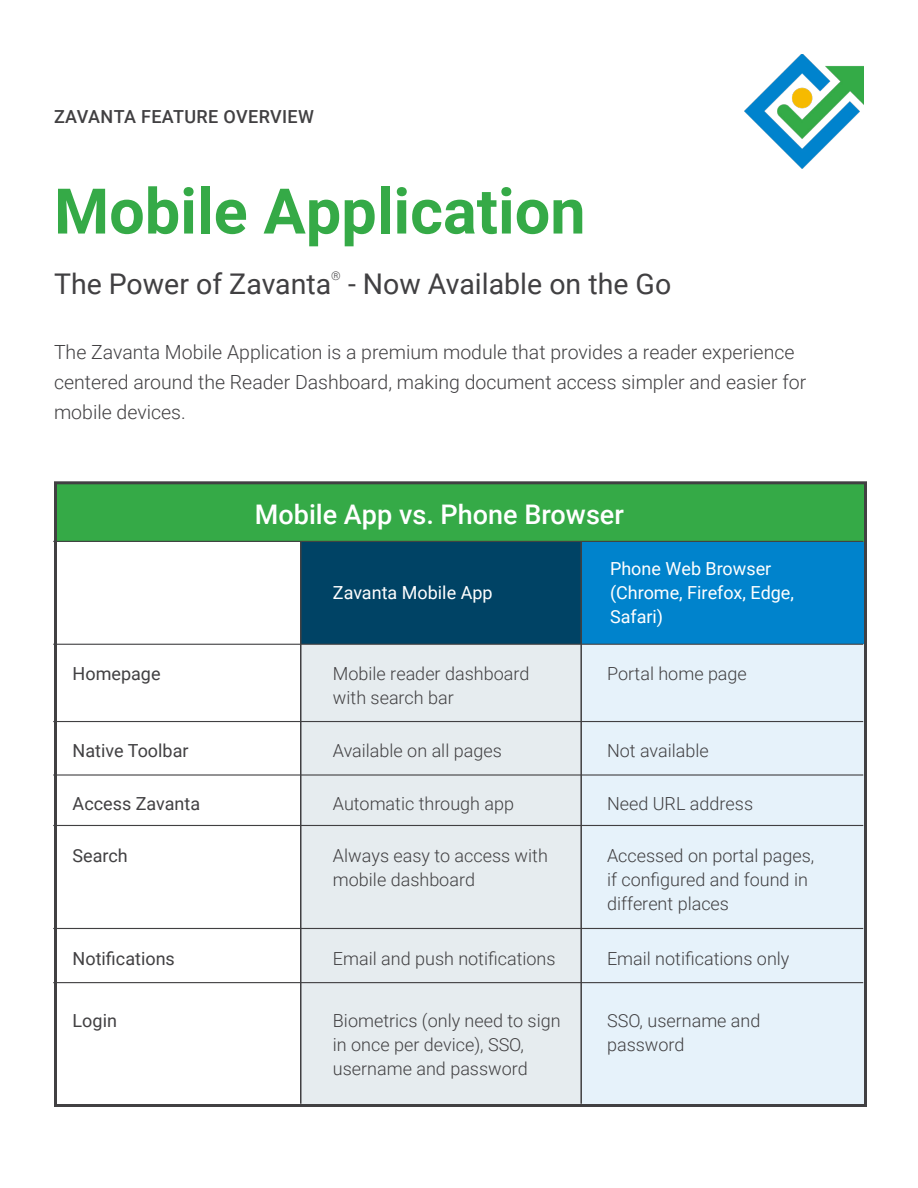
<style>
.page{position:relative;width:918px;height:1188px;background:#fff}
.page>*{position:absolute;margin:0;border:0;box-sizing:border-box;transform-origin:0 0}
.t1{font:700 63px "Roboto";color:#35aa47}
.t2{font:28.5px "Roboto";color:#414042}
.t3{font:500 27px "Roboto";color:#fff}
.t4{font:300 19.5px/30px "Roboto";color:#414042}
.t5{font:300 18px/24px "Roboto";color:#414042}
.t6{font:18px/24px "Roboto";color:#fff}
.t7{font:18px "Roboto";color:#414042}
.t8{font:500 18px "Roboto";letter-spacing:.02em;color:#414042}
.t9{font:300 12px "Roboto";color:#414042}
</style>
<div class="page">
<img style="left:744px;top:54px;width:120px;height:115px">
<div style="left:582px;top:642px;width:285px;height:465px;background:#e6f2fa"></div>
<div style="left:301px;top:633px;width:281px;height:474px;background:#e6ecef"></div>
<div style="left:582px;top:542px;width:285px;height:102px;background:#0083cc"></div>
<div style="left:301px;top:542px;width:281px;height:102px;background:#004365"></div>
<div style="left:54px;top:483px;width:810px;height:59px;background:#35aa47"></div>
<div style="left:54px;top:481px;width:813px;height:626px;border:3px solid #414042"></div>
<hr style="left:53px;top:644px;width:810px;height:1px;background:#414042">
<hr style="left:53px;top:541px;width:810px;height:1px;background:#414042">
<hr style="left:53px;top:721px;width:810px;height:1px;background:#414042">
<hr style="left:53px;top:774px;width:810px;height:2px;background:#414042">
<hr style="left:53px;top:825px;width:810px;height:1px;background:#414042">
<hr style="left:53px;top:928px;width:810px;height:1px;background:#414042">
<hr style="left:53px;top:982px;width:810px;height:1px;background:#414042">
<hr style="left:300px;top:542px;width:2px;height:562px;background:#414042">
<hr style="left:580px;top:542px;width:2px;height:562px;background:#414042">
<p class="t8" style="left:54px;top:104px;width:261px">ZAVANTA FEATURE OVERVIEW</p>
<h1 class="t1" style="left:54px;top:167px;width:533px">Mobile Application</h1>
<h2 class="t2" style="left:54px;top:263px;width:279px">The Power of Zavanta</h2>
<p class="t9" style="left:331px;top:267px;width:11px">®</p>
<h2 class="t2" style="left:348px;top:263px;width:325px">- Now Available on the Go</h2>
<p class="t4" style="left:54px;top:336px;width:754px">The Zavanta Mobile Application is a premium module that provides a reader experience centered around the Reader Dashboard, making document access simpler and easier for mobile devices.</p>
<h3 class="t3" style="left:255px;top:495px;width:371px">Mobile App vs. Phone Browser</h3>
<p class="t6" style="left:610px;top:556px;width:186px">Phone Web Browser (Chrome, Firefox, Edge,<br>Safari)</p>
<p class="t6" style="left:333px;top:580px;width:161px">Zavanta Mobile App</p>
<p class="t7" style="left:73px;top:661px;width:89px">Homepage</p>
<p class="t5" style="left:333px;top:661px;width:198px">Mobile reader dashboard with search bar</p>
<p class="t5" style="left:607px;top:661px;width:141px">Portal home page</p>
<p class="t7" style="left:73px;top:738px;width:117px">Native Toolbar</p>
<p class="t5" style="left:333px;top:738px;width:170px">Available on all pages</p>
<p class="t5" style="left:607px;top:738px;width:103px">Not available</p>
<p class="t7" style="left:73px;top:791px;width:129px">Access Zavanta</p>
<p class="t5" style="left:333px;top:791px;width:183px">Automatic through app</p>
<p class="t5" style="left:607px;top:791px;width:148px">Need URL address</p>
<p class="t7" style="left:73px;top:843px;width:57px">Search</p>
<p class="t5" style="left:333px;top:843px;width:216px">Always easy to access with mobile dashboard</p>
<p class="t5" style="left:607px;top:843px;width:209px">Accessed on portal pages, if configured and found in different places</p>
<p class="t7" style="left:73px;top:946px;width:104px">Notifications</p>
<p class="t5" style="left:333px;top:946px;width:224px">Email and push notifications</p>
<p class="t5" style="left:607px;top:946px;width:184px">Email notifications only</p>
<p class="t7" style="left:73px;top:1008px;width:46px">Login</p>
<p class="t5" style="left:333px;top:1008px;width:229px">Biometrics (only need to sign in once per device), SSO, username and password</p>
<p class="t5" style="left:607px;top:1008px;width:155px">SSO, username and password</p>
</div>
